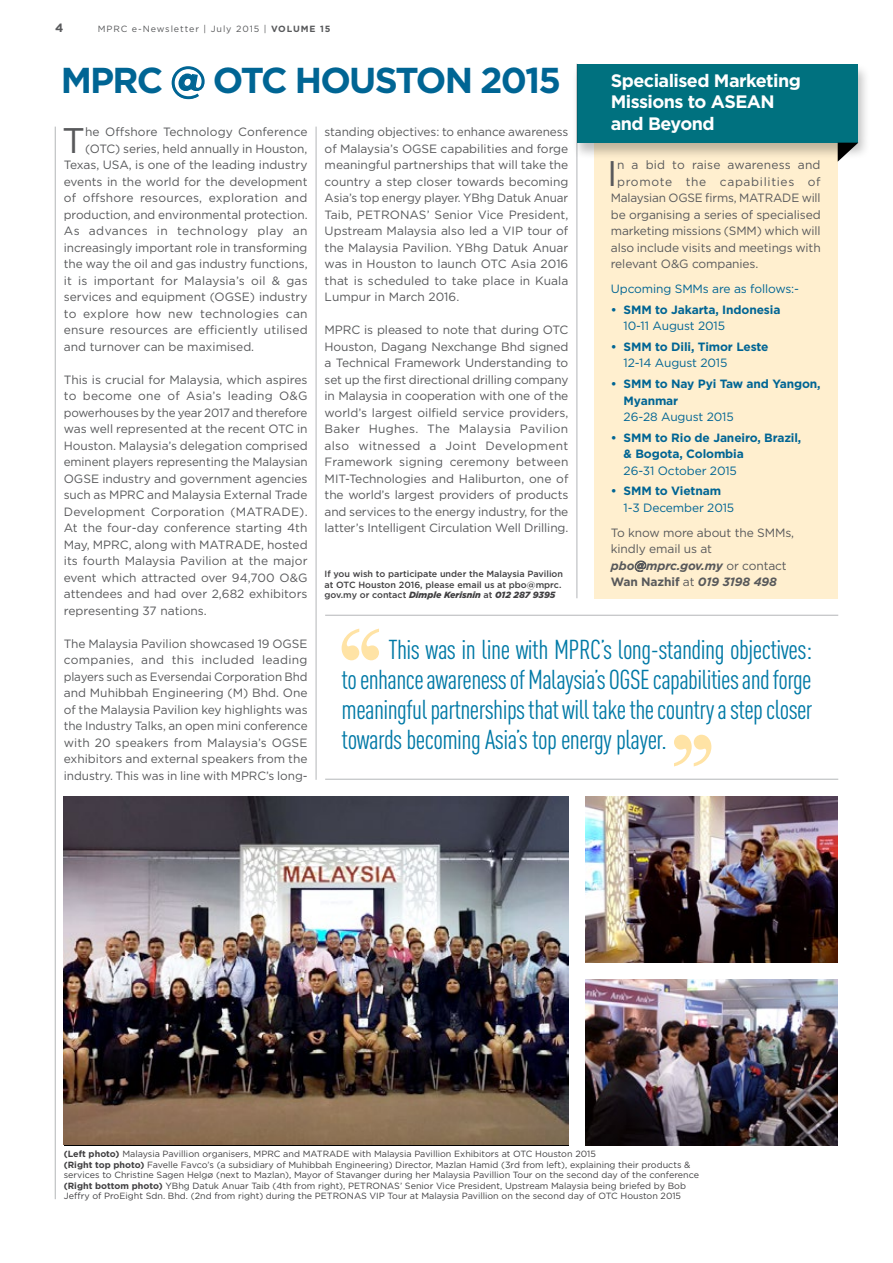
<style>
.page{position:relative;width:893px;height:1263px;background:#fff}
.page>*{position:absolute;margin:0;border:0;box-sizing:border-box;transform-origin:0 0}
.t1{font:700 36px "Gotham";letter-spacing:-.05em;color:#006594}
.t2{font:35.55px "Gotham";color:#58595b}
.t3{font:condensed 27px/30px "DIN Pro";letter-spacing:-.02em;color:#0079a6;text-align:justify}
.t4{font:700 18px/21.6px "Gotham";letter-spacing:-.03em;color:#fff}
.t5{font:12px/16.5px "Gotham";letter-spacing:-.005em;color:#58595b;text-align:justify}
.t6{font:700 12px/16.5px "Gotham";letter-spacing:-.01em;color:#006594}
.t7{font:12px "Gotham";letter-spacing:-.01em;color:#006594}
.t8{font:12px "Gotham";letter-spacing:.015em;color:#58595b}
.t9{font:12px "Gotham";letter-spacing:.02em;color:#58595b}
.t10{font:12px "Gotham";letter-spacing:.035em;color:#58595b}
.t11{font:12px "Gotham";letter-spacing:.055em;color:#58595b}
.t12{font:700 12px "Gotham";color:#58595b}
.t13{font:9px/10.5px "Gotham";color:#414042}
.t14{font:500 9px/10.5px "Gotham";color:#414042}
.t15{font:9px "Gotham";letter-spacing:.1em;color:#58595b}
.s1{font-weight:700}
.s2{font-weight:700;font-style:italic}
.s3{font-weight:900;font-style:italic}
</style>
<div class="page">
<div style="left:594px;top:64px;width:244px;height:534px;background:#ffefcf"></div>
<div style="left:571px;top:63px;width:299px;height:97px;background:#000;opacity:.25"></div>
<div style="left:577px;top:64px;width:281px;height:79px;background:#00717f"></div>
<svg style="left:838px;top:143px;width:20px;height:19px"></svg>
<hr style="left:316px;top:127px;width:1px;height:653px;background:#bcbec0">
<hr style="left:576px;top:64px;width:1px;height:534px;background:#bcbec0">
<svg style="left:171px;top:66px;width:34px;height:34px"></svg>
<img style="left:64px;top:797px;width:504px;height:348px">
<img style="left:585px;top:797px;width:253px;height:165px">
<img style="left:585px;top:979px;width:253px;height:167px">
<svg style="left:634px;top:560px;width:13px;height:12px"></svg>
<svg style="left:342px;top:628px;width:37px;height:32px"></svg>
<svg style="left:674px;top:735px;width:37px;height:31px"></svg>
<hr style="left:325px;top:615px;width:513px;height:1px;background:#bcbec0">
<hr style="left:325px;top:779px;width:513px;height:1px;background:#bcbec0">
<hr style="left:55px;top:127px;width:1px;height:1072px;background:#bcbec0">
<p class="t12" style="left:55px;top:20px;width:10px">4</p>
<p class="t15" style="left:98px;top:23px;width:234px">MPRC e-Newsletter | July 2015 | <span class="s1">VOLUME 15</span></p>
<h1 class="t1" style="left:61px;top:56px;width:502px">MPRC @ OTC HOUSTON 2015</h1>
<h2 class="t2" style="left:62px;top:117px;width:25px">T</h2>
<p class="t5" style="left:85px;top:123px;width:224px">he Offshore Technology Conference</p>
<h3 class="t4" style="left:611px;top:69px;width:192px">Specialised Marketing<br>Missions to ASEAN and Beyond</h3>
<p class="t5" style="left:325px;top:123px;width:245px">standing objectives: to enhance awareness of Malaysia’s OGSE capabilities and forge meaningful partnerships that will take the country a step closer towards becoming Asia’s top energy player. YBhg Datuk Anuar Taib, PETRONAS’ Senior Vice President, Upstream Malaysia also led a VIP tour of the Malaysia Pavilion. YBhg Datuk Anuar was in Houston to launch OTC Asia 2016 that is scheduled to take place in Kuala Lumpur in March 2016.</p>
<p class="t5" style="left:325px;top:321px;width:245px">MPRC is pleased to note that during OTC Houston, Dagang Nexchange Bhd signed a Technical Framework Understanding to set up the first directional drilling company in Malaysia in cooperation with one of the world’s largest oilfield service providers, Baker Hughes. The Malaysia Pavilion also witnessed a Joint Development Framework signing ceremony between MIT-Technologies and Haliburton, one of the world’s largest providers of products and services to the energy industry, for the latter’s Intelligent Circulation Well Drilling.</p>
<p class="t5" style="left:85px;top:140px;width:224px">(OTC) series, held annually in Houston,</p>
<p class="t5" style="left:64px;top:156px;width:245px">Texas, USA, is one of the leading industry</p>
<p class="t5" style="left:64px;top:173px;width:245px">events in the world for the development</p>
<p class="t9" style="left:64px;top:190px;width:245px">of offshore resources, exploration and</p>
<p class="t5" style="left:64px;top:206px;width:245px">production, and environmental protection.</p>
<p class="t10" style="left:64px;top:223px;width:245px">As advances in technology play an</p>
<p class="t5" style="left:64px;top:239px;width:245px">increasingly important role in transforming</p>
<p class="t5" style="left:64px;top:255px;width:245px">the way the oil and gas industry functions,</p>
<p class="t8" style="left:64px;top:273px;width:245px">it is important for Malaysia’s oil &amp; gas</p>
<p class="t5" style="left:64px;top:288px;width:245px">services and equipment (OGSE) industry</p>
<p class="t9" style="left:64px;top:306px;width:245px">to explore how new technologies can</p>
<p class="t8" style="left:64px;top:322px;width:245px">ensure resources are efficiently utilised</p>
<p class="t5" style="left:64px;top:338px;width:192px">and turnover can be maximised.</p>
<p class="t5" style="left:64px;top:371px;width:245px">This is crucial for Malaysia, which aspires to become one of Asia’s leading O&amp;G powerhouses by the year 2017 and therefore was well represented at the recent OTC in Houston. Malaysia’s delegation comprised eminent players representing the Malaysian OGSE industry and government agencies such as MPRC and Malaysia External Trade Development Corporation (MATRADE).<br>At the four-day conference starting 4th May, MPRC, along with MATRADE, hosted its fourth Malaysia Pavilion at the major event which attracted over 94,700 O&amp;G attendees and had over 2,682 exhibitors representing 37 nations.</p>
<p class="t5" style="left:64px;top:635px;width:245px">The Malaysia Pavilion showcased 19 OGSE companies, and this included leading players such as Eversendai Corporation Bhd and Muhibbah Engineering (M) Bhd. One of the Malaysia Pavilion key highlights was the Industry Talks, an open mini conference with 20 speakers from Malaysia’s OGSE exhibitors and external speakers from the industry. This was in line with MPRC’s long-</p>
<h2 class="t2" style="left:607px;top:151px;width:12px">I</h2>
<p class="t8" style="left:617px;top:157px;width:205px">n a bid to raise awareness and</p>
<p class="t11" style="left:617px;top:174px;width:205px">promote the capabilities of</p>
<p class="t5" style="left:611px;top:190px;width:211px">Malaysian OGSE firms, MATRADE will</p>
<p class="t5" style="left:611px;top:206px;width:211px">be organising a series of specialised</p>
<p class="t5" style="left:611px;top:223px;width:211px">marketing missions (SMM) which will</p>
<p class="t5" style="left:611px;top:239px;width:211px">also include visits and meetings with</p>
<p class="t5" style="left:611px;top:256px;width:149px">relevant O&amp;G companies.</p>
<p class="t7" style="left:611px;top:281px;width:190px">Upcoming SMMs are as follows:-</p>
<p class="t6" style="left:611px;top:301px;width:171px">• SMM to Jakarta, Indonesia</p>
<p class="t7" style="left:624px;top:318px;width:103px">10-11 August 2015</p>
<p class="t6" style="left:611px;top:338px;width:159px">• SMM to Dili, Timor Leste</p>
<p class="t7" style="left:624px;top:355px;width:105px">12-14 August 2015</p>
<p class="t6" style="left:624px;top:375px;width:199px;text-indent:-13px">• SMM to Nay Pyi Taw and Yangon,<br>Myanmar</p>
<p class="t7" style="left:624px;top:409px;width:112px">26-28 August 2015</p>
<p class="t6" style="left:624px;top:429px;width:179px;text-indent:-13px">• SMM to Rio de Janeiro, Brazil, &amp; Bogota, Colombia</p>
<p class="t7" style="left:624px;top:463px;width:115px">26-31 October 2015</p>
<p class="t6" style="left:611px;top:483px;width:112px">• SMM to Vietnam</p>
<p class="t7" style="left:624px;top:500px;width:112px">1-3 December 2015</p>
<p class="t5" style="left:611px;top:524px;width:185px;text-align:left">To know more about the SMMs, kindly email us at <span class="s2">pbo@mprc.gov.my</span> or contact<br><span class="s1">Wan Nazhif</span> at <span class="s2">019 3198 498</span></p>
<p class="t14" style="left:325px;top:569px;width:240px">If you wish to participate under the Malaysia Pavilion at OTC Houston 2016, please email us at pbo@mprc. gov.my or contact <span class="s3">Dimple Kerisnin</span> at <span class="s3">012 287 9395</span></p>
<h3 class="t3" style="left:342px;top:635px;width:472px;text-indent:47px">This was in line with MPRC’s long-standing objectives: to enhance awareness of Malaysia’s OGSE capabilities and forge meaningful partnerships that will take the country a step closer towards becoming Asia’s top energy player.</h3>
<p class="t13" style="left:64px;top:1148px;width:637px"><span class="s1">(Left photo)</span> Malaysia Pavillion organisers, MPRC and MATRADE with Malaysia Pavillion Exhibitors at OTC Houston 2015<br><span class="s1">(Right top photo)</span> Favelle Favco’s (a subsidiary of Muhibbah Engineering) Director, Mazlan Hamid (3rd from left), explaining their products &amp; services to Christine Sagen Helgø (next to Mazlan), Mayor of Stavanger during her Malaysia Pavillion Tour on the second day of the conference <span class="s1">(Right bottom photo)</span> YBhg Datuk Anuar Taib (4th from right), PETRONAS’ Senior Vice President, Upstream Malaysia being briefed by Bob Jeffry of ProEight Sdn. Bhd. (2nd from right) during the PETRONAS VIP Tour at Malaysia Pavillion on the second day of OTC Houston 2015</p>
</div>
